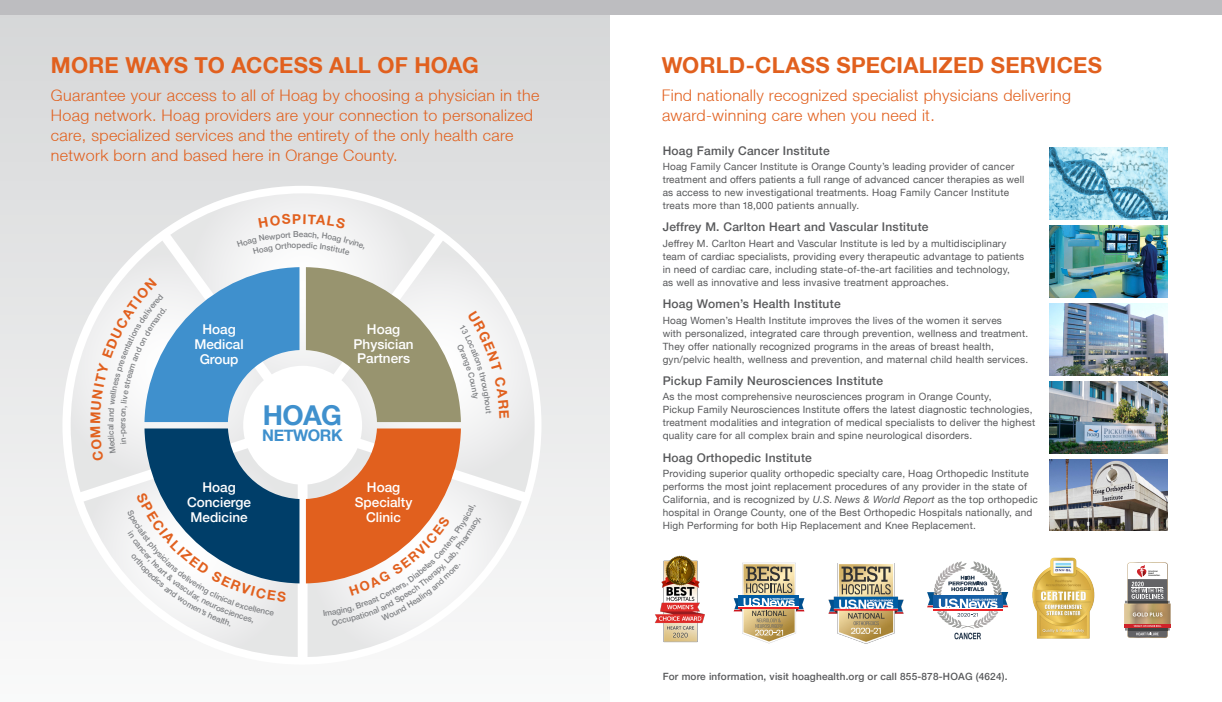
<style>
.page{position:relative;width:1222px;height:702px;background:#fff}
.page>*{position:absolute;margin:0;border:0;box-sizing:border-box;transform-origin:0 0}
.t1{font:700 27.3px "Helvetica Neue";color:#3f90cd}
.Article_Header{font:700 22px "Helvetica Neue LT";letter-spacing:.01em;color:#e1601e}
.t2{font:700 16.1px "Helvetica Neue";letter-spacing:-.025em;color:#3f90cd}
.t3{font:300 16px/20px "Helvetica Neue LT";letter-spacing:.02em;color:#e1601e}
.t4{font:500 13.5px/14.9px "Helvetica Neue";color:#fff;text-align:center}
.t5{font:500 12px "Helvetica Neue LT";letter-spacing:.02em;color:#57585a}
.t6{font:10px/13px "Helvetica Neue LT";letter-spacing:.02em;color:#57585a}
.t7{font:500 10px "Helvetica Neue LT";letter-spacing:.02em;color:#57585a}
.t8{font:500 8.1px "Helvetica Neue";color:#808285}
.s1{font-style:italic}
</style>
<div class="page">
<div style="left:0;top:0;width:609px;height:702px;background:linear-gradient(to bottom,#d5d6d7,#fafafa)"></div>
<div style="left:62px;top:186px;width:479px;height:479px;background:#fff;border-radius:50%"></div>
<svg style="left:170px;top:193px;width:265px;height:173px"></svg>
<svg style="left:71px;top:241px;width:193px;height:251px"></svg>
<svg style="left:341px;top:241px;width:193px;height:251px"></svg>
<svg style="left:84px;top:448px;width:214px;height:209px"></svg>
<svg style="left:307px;top:448px;width:214px;height:209px"></svg>
<img style="left:1049px;top:147px;width:118px;height:72px">
<img style="left:1049px;top:303px;width:118px;height:72px">
<img style="left:1049px;top:381px;width:118px;height:72px">
<img style="left:1049px;top:459px;width:118px;height:72px">
<img style="left:1049px;top:225px;width:118px;height:72px">
<div style="left:0;top:0;width:1221px;height:14px;background:#bdbdc0"></div>
<img style="left:1032px;top:557px;width:63px;height:82px">
<svg style="left:1124px;top:562px;width:46px;height:76px"></svg>
<svg style="left:927px;top:562px;width:81px;height:77px"></svg>
<svg style="left:733px;top:563px;width:71px;height:80px"></svg>
<img style="left:828px;top:563px;width:76px;height:81px">
<img style="left:655px;top:555px;width:49px;height:88px">
<svg style="left:306px;top:428px;width:175px;height:198px"></svg>
<svg style="left:90px;top:267px;width:209px;height:359px"></svg>
<div style="left:237px;top:214px;width:127px;height:41px;background:#f4f4f5"></div>
<svg style="left:306px;top:267px;width:203px;height:155px"></svg>
<p class="Article_Header" style="left:51px;top:51px;width:429px">MORE WAYS TO ACCESS ALL OF HOAG</p>
<p class="Article_Header" style="left:661px;top:51px;width:442px">WORLD-CLASS SPECIALIZED SERVICES</p>
<p class="t3" style="left:51px;top:85px;width:490px">Guarantee your access to all of Hoag by choosing a physician in the Hoag network. Hoag providers are your connection to personalized care, specialized services and the entirety of the only health care network born and based here in Orange County.</p>
<p class="t3" style="left:662px;top:85px;width:410px">Find nationally recognized specialist physicians delivering award-winning care when you need it.</p>
<p class="t5" style="left:662px;top:143px;width:168px">Hoag Family Cancer Institute</p>
<p class="t6" style="left:662px;top:160px;width:363px">Hoag Family Cancer Institute is Orange County’s leading provider of cancer treatment and offers patients a full range of advanced cancer therapies as well as access to new investigational treatments. Hoag Family Cancer Institute treats more than 18,000 patients annually.</p>
<p class="t5" style="left:662px;top:220px;width:267px">Jeffrey M. Carlton Heart and Vascular Institute</p>
<p class="t6" style="left:662px;top:237px;width:363px">Jeffrey M. Carlton Heart and Vascular Institute is led by a multidisciplinary team of cardiac specialists, providing every therapeutic advantage to patients in need of cardiac care, including state-of-the-art facilities and technology,<br>as well as innovative and less invasive treatment approaches.</p>
<p class="t5" style="left:662px;top:297px;width:179px">Hoag Women’s Health Institute</p>
<p class="t6" style="left:662px;top:313px;width:367px">Hoag Women’s Health Institute improves the lives of the women it serves<br>with personalized, integrated care through prevention, wellness and treatment.<br>They offer nationally recognized programs in the areas of breast health, gyn/pelvic health, wellness and prevention, and maternal child health services.</p>
<p class="t5" style="left:662px;top:374px;width:222px">Pickup Family Neurosciences Institute</p>
<p class="t6" style="left:662px;top:390px;width:374px">As the most comprehensive neurosciences program in Orange County,<br>Pickup Family Neurosciences Institute offers the latest diagnostic technologies, treatment modalities and integration of medical specialists to deliver the highest quality care for all complex brain and spine neurological disorders.</p>
<p class="t5" style="left:662px;top:451px;width:151px">Hoag Orthopedic Institute</p>
<p class="t6" style="left:662px;top:467px;width:376px">Providing superior quality orthopedic specialty care, Hoag Orthopedic Institute performs the most joint replacement procedures of any provider in the state of California, and is recognized by <span class="s1">U.S. News &amp; World Report</span> as the top orthopedic hospital in Orange County, one of the Best Orthopedic Hospitals nationally, and High Performing for both Hip Replacement and Knee Replacement.</p>
<p class="t8" style="left:296px;top:239px;width:7px">p</p>
<p class="t4" style="left:353px;top:320px;width:62px">Hoag<br>Physician<br>Partners</p>
<p class="t4" style="left:194px;top:320px;width:51px">Hoag<br>Medical<br>Group</p>
<p class="t1" style="left:263px;top:393px;width:80px">HOAG</p>
<p class="t2" style="left:262px;top:423px;width:82px">NETWORK</p>
<p class="t8" style="left:116px;top:425px;width:5px;rotate:-90deg">r</p>
<p class="t8" style="left:104px;top:426px;width:4px;rotate:-90deg">l</p>
<p class="t4" style="left:187px;top:479px;width:66px">Hoag<br>Concierge<br>Medicine</p>
<p class="t4" style="left:355px;top:479px;width:59px">Hoag<br>Specialty<br>Clinic</p>
<p class="t7" style="left:662px;top:670px;width:346px">For more information, visit hoaghealth.org or call 855-878-HOAG (4624).</p>
</div>
